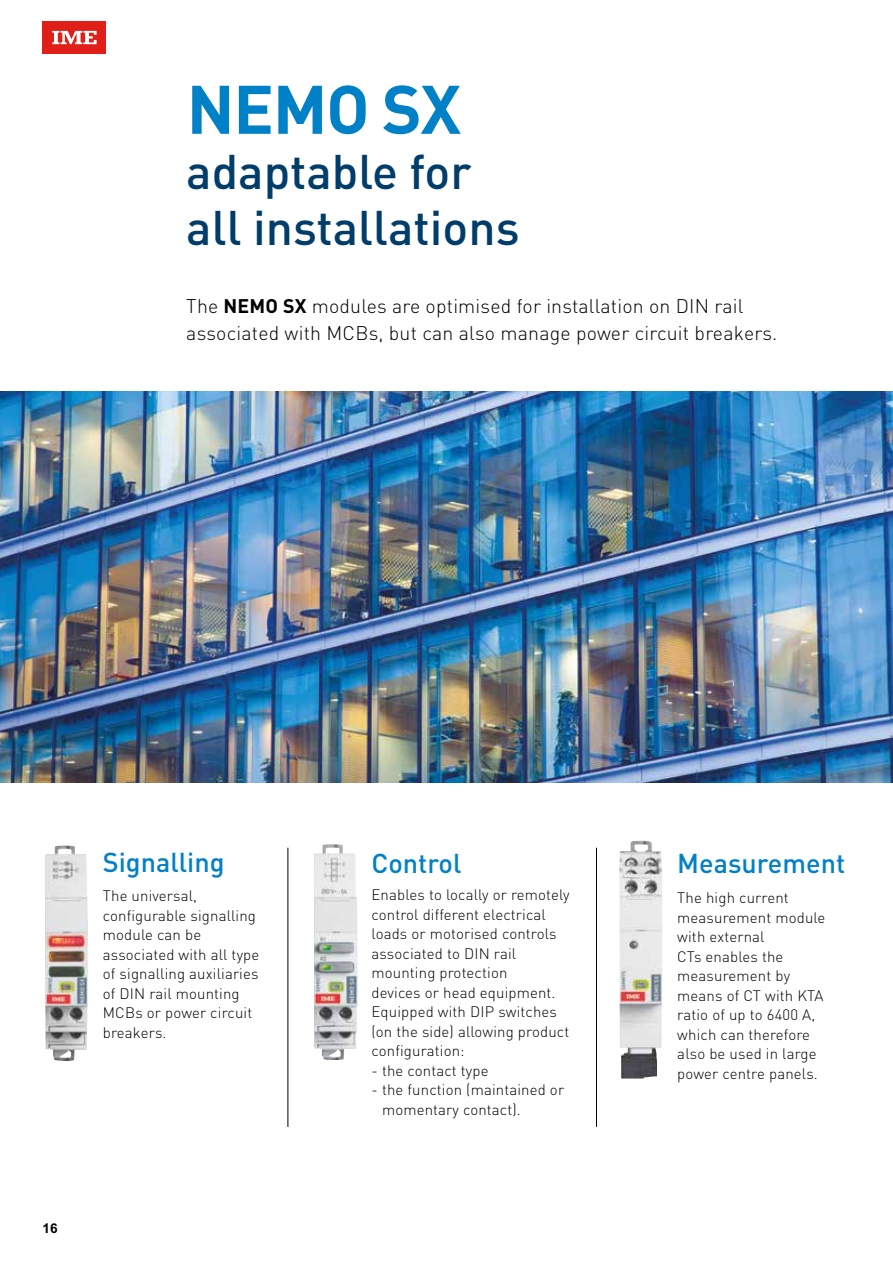
<style>
.page{position:relative;width:893px;height:1263px;background:#fff}
.page>*{position:absolute;margin:0;border:0;box-sizing:border-box;transform-origin:0 0}
.t1{font:700 67.5px "DIN Pro";letter-spacing:-.02em;color:#0081c7}
.t2{font:500 48px/55.5px "DIN Pro";color:#003d6a}
.t3{font:500 27px "DIN Pro";color:#0081c7}
.t4{font:300 19.5px/27px "DIN Pro";letter-spacing:.01em;color:#000}
.t5{font:300 15px/19.5px "DIN Pro";letter-spacing:.01em;color:#000}
.t6{font:700 13.5px "Arial";color:#000}
.s1{font-weight:700}
</style>
<div class="page">
<div style="left:43px;top:21px;width:63px;height:33px;background:#e11f19"></div>
<svg style="left:52px;top:31px;width:45px;height:13px"></svg>
<img style="left:0;top:391px;width:893px;height:391px">
<img style="left:45px;top:845px;width:43px;height:216px">
<img style="left:619px;top:840px;width:43px;height:238px">
<img style="left:314px;top:844px;width:44px;height:216px">
<hr style="left:288px;top:848px;width:1px;height:279px;background:#000">
<hr style="left:596px;top:848px;width:1px;height:279px;background:#000">
<h1 class="t1" style="left:187px;top:64px;width:276px">NEMO SX</h1>
<h2 class="t2" style="left:186px;top:142px;width:335px">adaptable for all installations</h2>
<h3 class="t4" style="left:186px;top:291px;width:593px">The <span class="s1">NEMO SX</span> modules are optimised for installation on DIN rail associated with MCBs, but can also manage power circuit breakers.</h3>
<h3 class="t3" style="left:103px;top:844px;width:123px">Signalling</h3>
<p class="t5" style="left:103px;top:885px;width:158px">The universal, configurable signalling module can be associated with all type of signalling auxiliaries of DIN rail mounting<br>MCBs or power circuit breakers.</p>
<p class="t6" style="left:43px;top:1220px;width:17px">16</p>
<h3 class="t3" style="left:371px;top:845px;width:91px">Control</h3>
<p class="t5" style="left:371px;top:884px;width:200px">Enables to locally or remotely control different electrical loads or motorised controls associated to DIN rail mounting protection<br>devices or head equipment.<br>Equipped with DIP switches (on the side) allowing product configuration:</p>
<p class="t5" style="left:371px;top:1060px;width:119px">- the contact type</p>
<p class="t5" style="left:382px;top:1079px;width:184px;text-indent:-10px">- the function (maintained or momentary contact).</p>
<h3 class="t3" style="left:677px;top:845px;width:169px">Measurement</h3>
<p class="t5" style="left:677px;top:887px;width:150px">The high current measurement module with external<br>CTs enables the measurement by means of CT with KTA ratio of up to 6400 A, which can therefore also be used in large power centre panels.</p>
</div>
